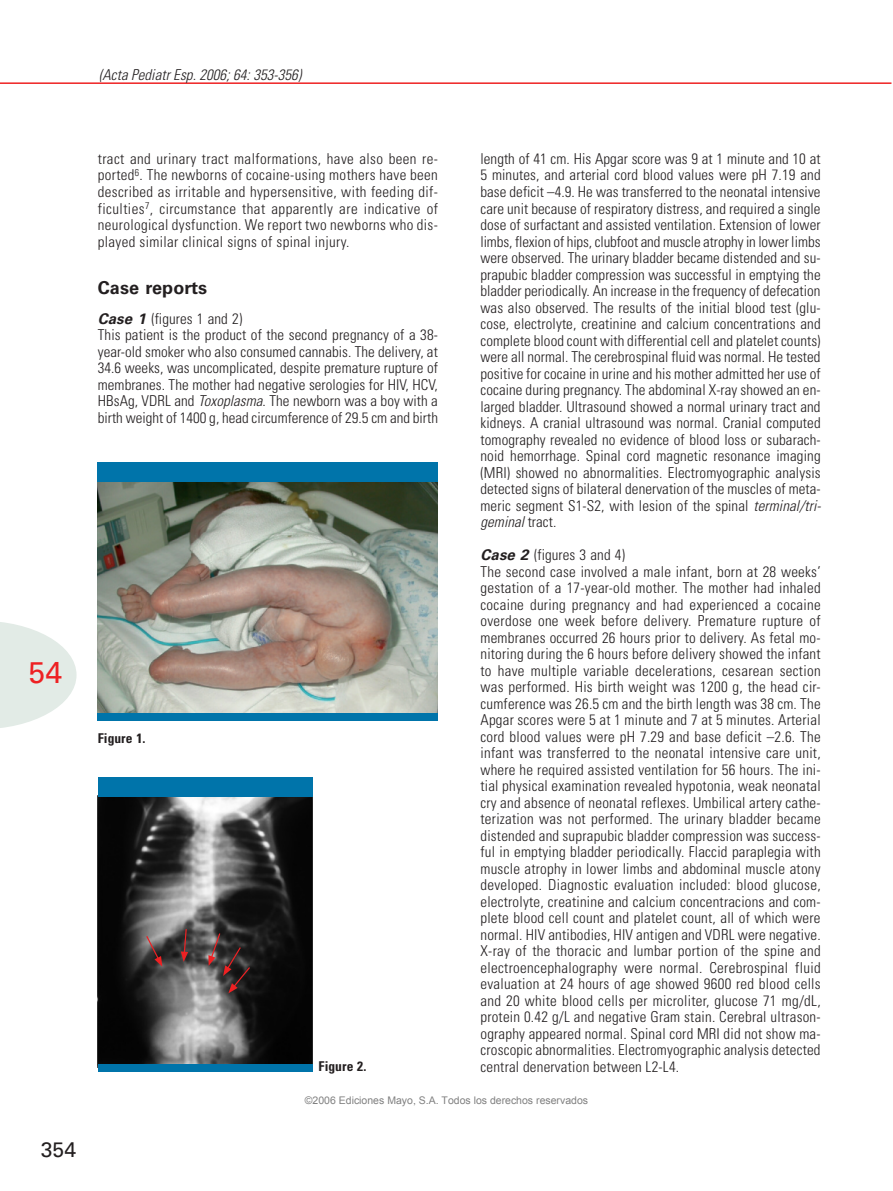
<style>
.page{position:relative;width:893px;height:1191px;background:#fff}
.page>*{position:absolute;margin:0;border:0;box-sizing:border-box;transform-origin:0 0}
.t1{font:30px "Univers LT Std";color:#ee2123}
.t2{font:21px "Univers LT Std";color:#231f20}
.t3{font:700 18px "Univers LT Std";letter-spacing:.005em;color:#231f20}
.t4{font:300 condensed 15px/16.5px "Univers LT Std";letter-spacing:.015em;color:#231f20;text-align:justify}
.t5{font:italic 300 condensed 15px "Univers LT Std";letter-spacing:.005em;color:#231f20}
.t6{font:700 condensed 13.5px "Univers LT Std";letter-spacing:.005em;color:#231f20}
.t7{font:10.5px "Arial";color:#808080}
.s1{font-style:italic}
.s2{font-weight:700;font-style:italic;font-stretch:normal}
</style>
<div class="page">
<hr style="left:0;top:82px;width:891px;height:2px;background:#ee2123">
<svg style="left:0;top:622px;width:77px;height:106px"></svg>
<img style="left:98px;top:481px;width:340px;height:232px">
<div style="left:98px;top:713px;width:340px;height:8px;background:#0074aa"></div>
<div style="left:98px;top:462px;width:340px;height:19px;background:#0074aa"></div>
<img style="left:98px;top:797px;width:214px;height:267px">
<div style="left:98px;top:1064px;width:214px;height:7px;background:#0074aa"></div>
<div style="left:98px;top:777px;width:214px;height:20px;background:#0074aa"></div>
<svg style="left:145px;top:934px;width:17px;height:32px"></svg>
<svg style="left:181px;top:928px;width:7px;height:33px"></svg>
<svg style="left:208px;top:932px;width:43px;height:61px;background:#4b3c3c"></svg>
<p class="t5" style="left:99px;top:67px;width:204px">(Acta Pediatr Esp. 2006; 64: 353-356)</p>
<h1 class="t1" style="left:29px;top:658px;width:35px">54</h1>
<h2 class="t2" style="left:41px;top:1139px;width:37px">354</h2>
<p class="t4" style="left:480px;top:151px;width:342px">length of 41 cm. His Apgar score was 9 at 1 minute and 10 at 5 minutes, and arterial cord blood values were pH 7.19 and base deficit –4.9. He was transferred to the neonatal intensive care unit because of respiratory distress, and required a single dose of surfactant and assisted ventilation. Extension of lower limbs, flexion of hips, clubfoot and muscle atrophy in lower limbs were observed. The urinary bladder became distended and su&shy;prapubic bladder compression was successful in emptying the bladder periodically. An increase in the frequency of defecation was also observed. The results of the initial blood test (glu&shy;cose, electrolyte, creatinine and calcium concentrations and complete blood count with differential cell and platelet counts) were all normal. The cerebrospinal fluid was normal. He tested positive for cocaine in urine and his mother admitted her use of cocaine during pregnancy. The abdominal X-ray showed an en&shy;larged bladder. Ultrasound showed a normal urinary tract and kidneys. A cranial ultrasound was normal. Cranial computed tomography revealed no evidence of blood loss or subarach&shy;noid hemorrhage. Spinal cord magnetic resonance imaging (MRI) showed no abnormalities. Electromyographic analysis detected signs of bilateral denervation of the muscles of meta&shy;meric segment S1-S2, with lesion of the spinal <span class="s1">terminal/tri&shy;geminal</span> tract.</p>
<p class="t4" style="left:480px;top:547px;width:342px;text-align:left"><span class="s2">Case 2</span> (figures 3 and 4)<br>The second case involved a male infant, born at 28 weeks’ gestation of a 17-year-old mother. The mother had inhaled cocaine during pregnancy and had experienced a cocaine overdose one week before delivery. Premature rupture of membranes occurred 26 hours prior to delivery. As fetal mo&shy;nitoring during the 6 hours before delivery showed the infant to have multiple variable decelerations, cesarean section was performed. His birth weight was 1200 g, the head cir&shy;cumference was 26.5 cm and the birth length was 38 cm. The Apgar scores were 5 at 1 minute and 7 at 5 minutes. Arterial cord blood values were pH 7.29 and base deficit –2.6. The infant was transferred to the neonatal intensive care unit, where he required assisted ventilation for 56 hours. The ini&shy;tial physical examination revealed hypotonia, weak neonatal cry and absence of neonatal reflexes. Umbilical artery cathe&shy;terization was not performed. The urinary bladder became distended and suprapubic bladder compression was success&shy;ful in emptying bladder periodically. Flaccid paraplegia with muscle atrophy in lower limbs and abdominal muscle atony developed. Diagnostic evaluation included: blood glucose, electrolyte, creatinine and calcium concentracions and com&shy;plete blood cell count and platelet count, all of which were normal. HIV antibodies, HIV antigen and VDRL were negative.<br>X-ray of the thoracic and lumbar portion of the spine and electroencephalography were normal. Cerebrospinal fluid evaluation at 24 hours of age showed 9600 red blood cells and 20 white blood cells per microliter, glucose 71 mg/dL, protein 0.42 g/L and negative Gram stain. Cerebral ultrason&shy;ography appeared normal. Spinal cord MRI did not show ma&shy;croscopic abnormalities. Electromyographic analysis detected central denervation between L2-L4.</p>
<p class="t4" style="left:98px;top:151px;width:342px">tract and urinary tract malformations, have also been re&shy;ported<sup>6</sup>. The newborns of cocaine-using mothers have been described as irritable and hypersensitive, with feeding dif&shy;ficulties<sup>7</sup>, circumstance that apparently are indicative of neurological dysfunction. We report two newborns who dis&shy;played similar clinical signs of spinal injury.</p>
<p class="t3" style="left:98px;top:279px;width:111px">Case reports</p>
<p class="t4" style="left:98px;top:311px;width:342px;text-align:left"><span class="s2">Case 1</span> (figures 1 and 2)<br>This patient is the product of the second pregnancy of a 38- year-old smoker who also consumed cannabis. The delivery, at 34.6 weeks, was uncomplicated, despite premature rupture of membranes. The mother had negative serologies for HIV, HCV, HBsAg, VDRL and <span class="s1">Toxoplasma</span>. The newborn was a boy with a birth weight of 1400 g, head circumference of 29.5 cm and birth</p>
<p class="t6" style="left:98px;top:732px;width:49px">Figure 1.</p>
<p class="t6" style="left:319px;top:1060px;width:49px">Figure 2.</p>
<p class="t7" style="left:305px;top:1094px;width:285px">©2006 Ediciones Mayo, S.A. Todos los derechos reservados</p>
</div>
